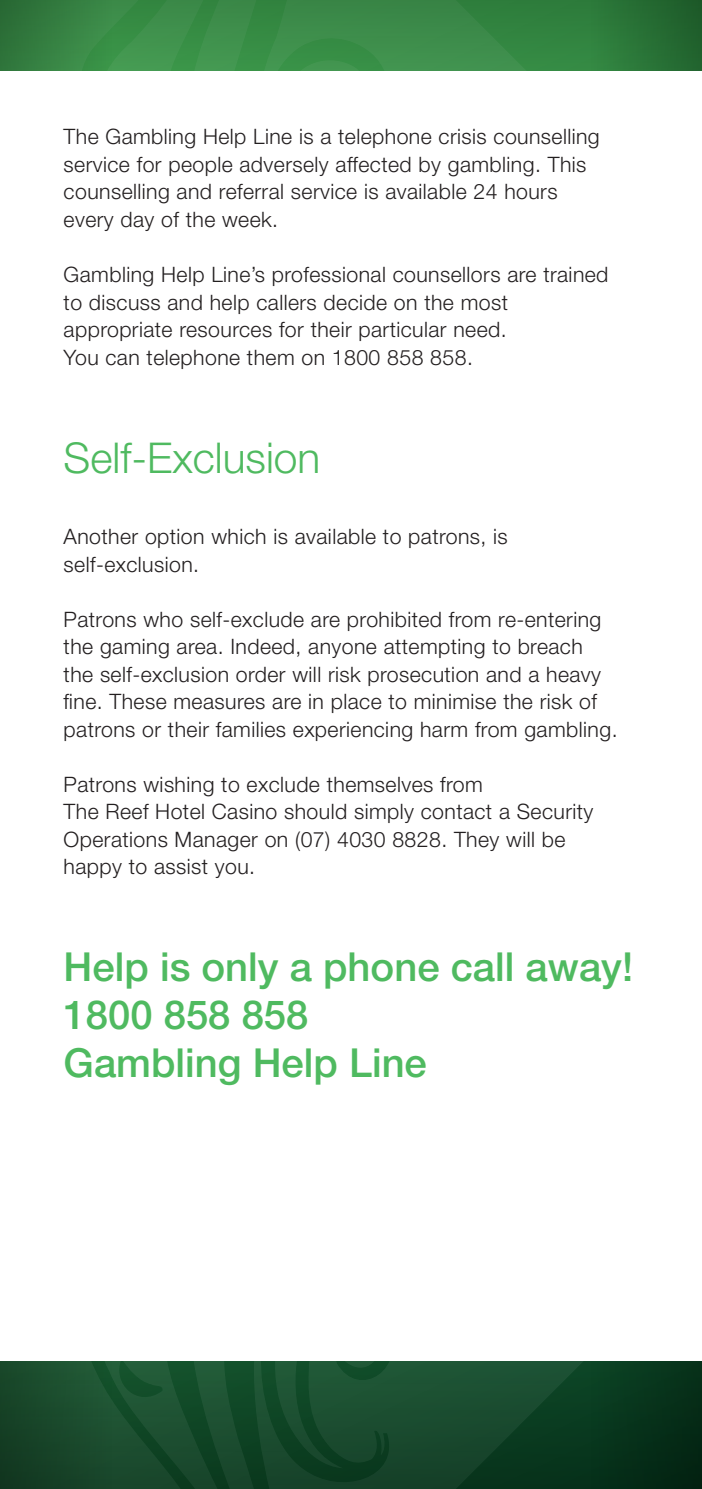
<style>
.page{position:relative;width:702px;height:1489px;background:#fff}
.page>*{position:absolute;margin:0;border:0;box-sizing:border-box;transform-origin:0 0}
.t1{font:300 42.5px "Helvetica Neue LT Std";color:#4fba60}
.t2{font:500 40px/48px "Helvetica Neue LT Std";color:#4fba60}
.t3{font:300 21.25px/27.5px "Helvetica Neue LT Std";letter-spacing:.02em;color:#231f20}
</style>
<div class="page">
<div style="left:0;top:0;width:702px;height:71px;background:linear-gradient(to bottom,#358242,#3f954d)"></div>
<div style="left:590px;top:0;width:112px;height:71px;background:linear-gradient(to right,#30823f,#1f5e2b)"></div>
<div style="left:0;top:0;width:111px;height:71px;background:linear-gradient(to right,#2c6e38,#3d914b)"></div>
<div style="left:0;top:1361px;width:702px;height:127px;background:linear-gradient(to bottom,#1d5634,#103b23)"></div>
<div style="left:590px;top:1361px;width:112px;height:127px;background:linear-gradient(to right,#093a1f,#052915)"></div>
<div style="left:0;top:1361px;width:111px;height:127px;background:linear-gradient(to right,#153f24,#1d5131)"></div>
<p class="t3" style="left:64px;top:123px;width:537px">The Gambling Help Line is a telephone crisis counselling service for people adversely affected by gambling. This counselling and referral service is available 24 hours every day of the week.</p>
<p class="t3" style="left:64px;top:260px;width:546px">Gambling Help Line’s professional counsellors are trained to discuss and help callers decide on the most appropriate resources for their particular need.<br>You can telephone them on 1800 858 858.</p>
<p class="t1" style="left:64px;top:432px;width:258px">Self-Exclusion</p>
<p class="t3" style="left:64px;top:522px;width:445px">Another option which is available to patrons, is self-exclusion.</p>
<p class="t3" style="left:64px;top:605px;width:555px">Patrons who self-exclude are prohibited from re-entering the gaming area. Indeed, anyone attempting to breach the self-exclusion order will risk prosecution and a heavy fine. These measures are in place to minimise the risk of patrons or their families experiencing harm from gambling.</p>
<p class="t3" style="left:64px;top:770px;width:531px">Patrons wishing to exclude themselves from<br>The Reef Hotel Casino should simply contact a Security Operations Manager on (07) 4030 8828. They will be happy to assist you.</p>
<p class="t2" style="left:64px;top:942px;width:571px">Help is only a phone call away!<br>1800 858 858<br>Gambling Help Line</p>
</div>
